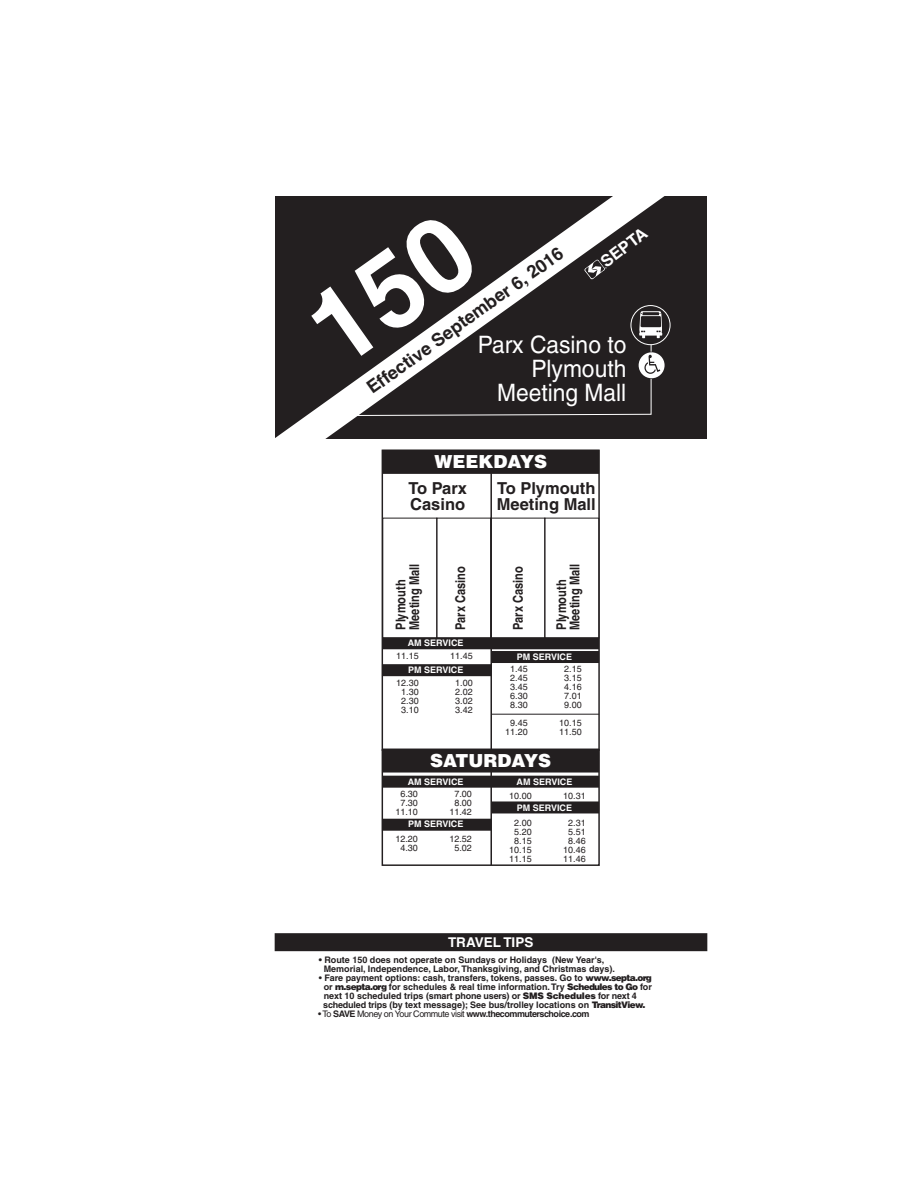
<style>
.page{position:relative;width:918px;height:1188px;background:#fff}
.page>*{position:absolute;margin:0;border:0;box-sizing:border-box;transform-origin:0 0}
.t1{font:24px/24px "Helvetica";color:#fff;text-align:right;scale:.95 1}
.t2{font:700 18px "Helvetica";color:#231f20}
.t3{font:900 18px "Helvetica";color:#fff}
.t4{font:700 16.5px/16.5px "Helvetica";color:#231f20}
.t5{font:700 16.5px "Helvetica";color:#fff}
.t6{font:700 condensed 13.5px/13.5px "Helvetica";color:#231f20}
.t7{font:700 13.5px "Helvetica";color:#fff}
.t8{font:700 9px/9px "Helvetica";color:#231f20}
.t9{font:9px "Helvetica";color:#231f20}
.t10{font:700 9px "Helvetica";color:#fff}
.t11{font:700 9px "Helvetica";letter-spacing:-.05em;color:#231f20}
.s1{font-weight:400}
.s2{font-weight:900}
</style>
<div class="page">
<div style="left:275px;top:197px;width:429px;height:242px;background:#231f20"></div>
<div style="left:631px;top:306px;width:39px;height:39px;background:#231f20;border-radius:50%"></div>
<div style="left:631px;top:305px;width:39px;height:40px;border:1px solid #fff;border-radius:50%"></div>
<div style="left:638px;top:352px;width:27px;height:27px;background:#302d2d;border-radius:50%"></div>
<svg style="left:639px;top:352px;width:26px;height:26px"></svg>
<div style="left:382px;top:450px;width:217px;height:24px;background:#231f20"></div>
<div style="left:382px;top:819px;width:109px;height:12px;background:#231f20"></div>
<div style="left:382px;top:776px;width:217px;height:12px;background:#231f20"></div>
<hr style="left:490px;top:473px;width:2px;height:277px;background:#231f20">
<hr style="left:490px;top:750px;width:2px;height:115px;background:#231f20">
<div style="left:437px;top:518px;width:54px;height:120px;border:1px solid #231f20"></div>
<div style="left:383px;top:518px;width:54px;height:120px;border:1px solid #231f20"></div>
<div style="left:491px;top:518px;width:54px;height:120px;border:1px solid #231f20"></div>
<div style="left:382px;top:450px;width:218px;height:301px;border:1px solid #231f20"></div>
<div style="left:382px;top:749px;width:218px;height:117px;border:1px solid #231f20"></div>
<div style="left:382px;top:749px;width:217px;height:24px;background:#231f20"></div>
<div style="left:382px;top:664px;width:109px;height:12px;background:#231f20"></div>
<div style="left:382px;top:637px;width:217px;height:12px;background:#231f20"></div>
<div style="left:491px;top:801px;width:108px;height:12px;background:#231f20"></div>
<div style="left:491px;top:651px;width:108px;height:12px;background:#231f20"></div>
<hr style="left:491px;top:714px;width:108px;height:1px;background:#231f20">
<div style="left:275px;top:933px;width:432px;height:18px;background:#231f20"></div>
<svg style="left:304px;top:210px;width:358px;height:206px;background:#464243"></svg>
<h3 class="t5" style="left:597px;top:256px;width:55px;rotate:-38deg">SEPTA</h3>
<h2 class="t2" style="left:363px;top:381px;width:239px;rotate:-36deg">Effective September 6, 2016</h2>
<h1 class="t1" style="left:478px;top:333px;width:158px">Parx Casino to<br>Plymouth<br>Meeting Mall</h1>
<h2 class="t3" style="left:434px;top:450px;width:114px">WEEKDAYS</h2>
<h3 class="t4" style="left:497px;top:479px;width:101px">To Plymouth<br>Meeting Mall</h3>
<h3 class="t4" style="left:408px;top:479px;width:60px">To Parx<br>Casino</h3>
<h3 class="t6" style="left:394px;top:630px;width:68px;rotate:-90deg">Plymouth<br>Meeting Mall</h3>
<h3 class="t6" style="left:554px;top:630px;width:68px;rotate:-90deg">Plymouth<br>Meeting Mall</h3>
<h3 class="t6" style="left:454px;top:630px;width:65px;rotate:-90deg">Parx Casino</h3>
<h3 class="t6" style="left:511px;top:630px;width:65px;rotate:-90deg">Parx Casino</h3>
<p class="t10" style="left:408px;top:638px;width:57px">AM SERVICE</p>
<p class="t10" style="left:408px;top:664px;width:57px">PM SERVICE</p>
<p class="t9" style="left:396px;top:651px;width:24px">11.15</p>
<p class="t9" style="left:450px;top:651px;width:24px">11.45</p>
<p class="t9" style="left:396px;top:678px;width:24px">12.30</p>
<p class="t9" style="left:455px;top:678px;width:19px">1.00</p>
<p class="t9" style="left:401px;top:687px;width:19px">1.30</p>
<p class="t9" style="left:455px;top:687px;width:19px">2.02</p>
<p class="t9" style="left:401px;top:696px;width:19px">2.30</p>
<p class="t9" style="left:455px;top:696px;width:19px">3.02</p>
<p class="t9" style="left:401px;top:705px;width:19px">3.10</p>
<p class="t9" style="left:455px;top:705px;width:19px">3.42</p>
<p class="t10" style="left:517px;top:651px;width:57px">PM SERVICE</p>
<p class="t9" style="left:510px;top:664px;width:19px">1.45</p>
<p class="t9" style="left:564px;top:664px;width:19px">2.15</p>
<p class="t9" style="left:510px;top:673px;width:19px">2.45</p>
<p class="t9" style="left:564px;top:673px;width:19px">3.15</p>
<p class="t9" style="left:510px;top:682px;width:19px">3.45</p>
<p class="t9" style="left:564px;top:682px;width:19px">4.16</p>
<p class="t9" style="left:510px;top:691px;width:19px">6.30</p>
<p class="t9" style="left:564px;top:691px;width:19px">7.01</p>
<p class="t9" style="left:510px;top:700px;width:19px">8.30</p>
<p class="t9" style="left:564px;top:700px;width:19px">9.00</p>
<p class="t9" style="left:510px;top:718px;width:19px">9.45</p>
<p class="t9" style="left:559px;top:718px;width:24px">10.15</p>
<p class="t9" style="left:505px;top:727px;width:24px">11.20</p>
<p class="t9" style="left:559px;top:727px;width:24px">11.50</p>
<h2 class="t3" style="left:430px;top:749px;width:123px">SATURDAYS</h2>
<p class="t10" style="left:408px;top:776px;width:57px">AM SERVICE</p>
<p class="t10" style="left:517px;top:776px;width:57px">AM SERVICE</p>
<p class="t10" style="left:408px;top:819px;width:57px">PM SERVICE</p>
<p class="t9" style="left:400px;top:789px;width:19px">6.30</p>
<p class="t9" style="left:454px;top:789px;width:19px">7.00</p>
<p class="t9" style="left:400px;top:798px;width:19px">7.30</p>
<p class="t9" style="left:454px;top:798px;width:19px">8.00</p>
<p class="t9" style="left:395px;top:807px;width:24px">11.10</p>
<p class="t9" style="left:449px;top:807px;width:24px">11.42</p>
<p class="t9" style="left:395px;top:834px;width:24px">12.20</p>
<p class="t9" style="left:449px;top:834px;width:24px">12.52</p>
<p class="t9" style="left:400px;top:843px;width:19px">4.30</p>
<p class="t9" style="left:454px;top:843px;width:19px">5.02</p>
<p class="t9" style="left:509px;top:791px;width:24px">10.00</p>
<p class="t9" style="left:563px;top:791px;width:24px">10.31</p>
<p class="t9" style="left:514px;top:818px;width:19px">2.00</p>
<p class="t9" style="left:568px;top:818px;width:19px">2.31</p>
<p class="t9" style="left:514px;top:827px;width:19px">5.20</p>
<p class="t9" style="left:568px;top:827px;width:19px">5.51</p>
<p class="t9" style="left:514px;top:836px;width:19px">8.15</p>
<p class="t9" style="left:568px;top:836px;width:19px">8.46</p>
<p class="t9" style="left:509px;top:845px;width:24px">10.15</p>
<p class="t9" style="left:563px;top:845px;width:24px">10.46</p>
<p class="t9" style="left:509px;top:854px;width:24px">11.15</p>
<p class="t9" style="left:563px;top:854px;width:24px">11.46</p>
<p class="t10" style="left:517px;top:802px;width:57px">PM SERVICE</p>
<h3 class="t7" style="left:448px;top:934px;width:87px">TRAVEL TIPS</h3>
<p class="t8" style="left:324px;top:955px;width:293px;text-indent:-5px">• Route 150 does not operate on Sundays or Holidays (New Year's,<br>Memorial, Independence, Labor, Thanksgiving, and Christmas days).</p>
<p class="t8" style="left:323px;top:973px;width:330px;text-indent:-4px"><span class="s1">•</span> Fare payment options: cash, transfers, tokens, passes. Go to <span class="s2">www.septa.org </span>or <span class="s2">m.septa.org</span> for schedules &amp; real time information. Try <span class="s2">Schedules to Go</span> for next 10 scheduled trips (smart phone users) or <span class="s2">SMS Schedules</span> for next 4 scheduled trips (by text message); See bus/trolley locations on <span class="s2">TransitView.</span></p>
<p class="t11" style="left:318px;top:1008px;width:273px"><span class="s1">• To</span> SAVE <span class="s1">Money on Your Commute visit</span> www.thecommuterschoice.com</p>
</div>
